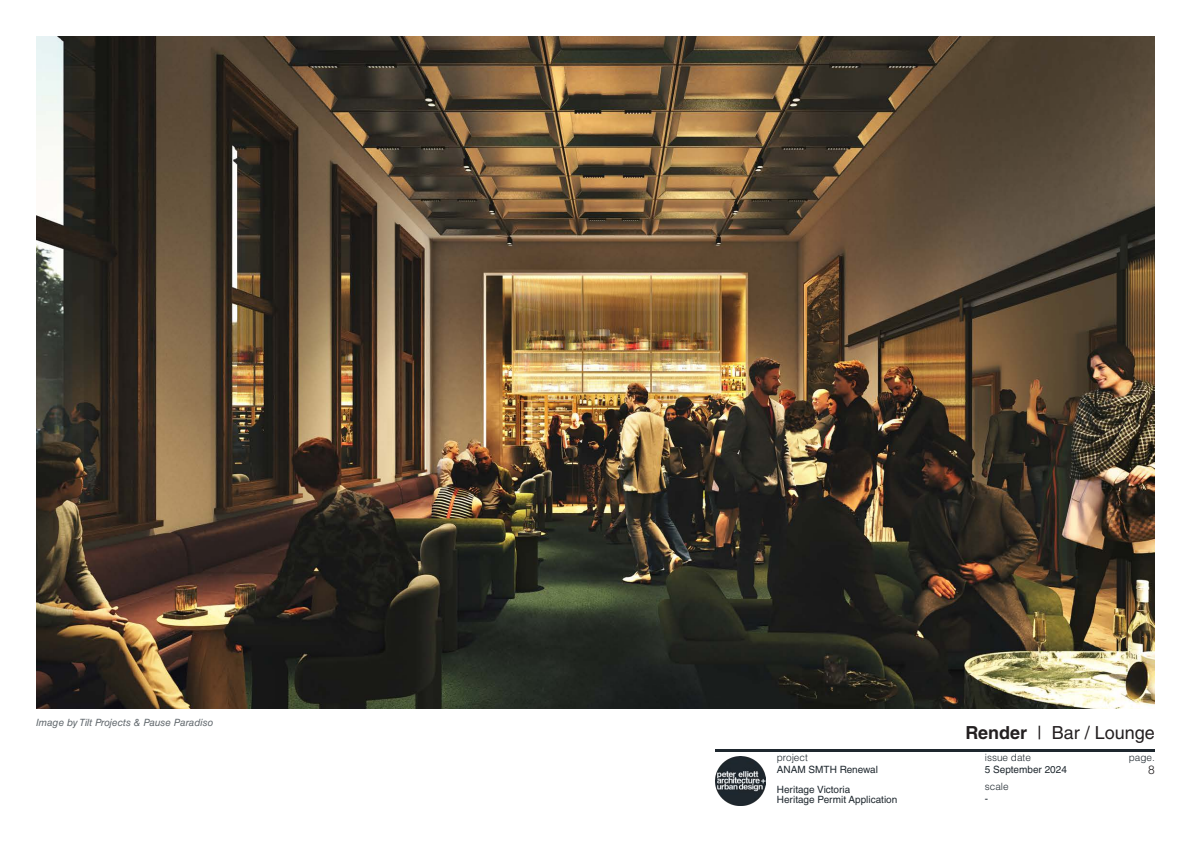
<style>
.page{position:relative;width:1191px;height:842px;background:#fff}
.page>*{position:absolute;margin:0;border:0;box-sizing:border-box;transform-origin:0 0}
.t1{font:18px "Helvetica LT Std";color:#231f20}
.t2{font:300 12px "Helvetica LT Std";color:#231f20}
.t3{font:10px/20px "Helvetica LT Std";color:#1e272e}
.t4{font:italic 10px "Helvetica LT Std";color:#61686d}
.t5{font:300 10px "Helvetica LT Std";color:#1e272e}
.s1{font-weight:700}
</style>
<div class="page">
<hr style="left:716px;top:748px;width:439px;height:3px;background:#1e272e">
<img style="left:716px;top:756px;width:49px;height:50px">
<img style="left:36px;top:36px;width:1119px;height:673px">
<p class="t4" style="left:36px;top:716px;width:179px">Image by Tilt Projects &amp; Pause Paradiso</p>
<p class="t1" style="left:965px;top:722px;width:191px"><span class="s1">Render</span> | Bar / Lounge</p>
<p class="t5" style="left:777px;top:752px;width:32px">project</p>
<p class="t5" style="left:984px;top:752px;width:48px">issue date</p>
<p class="t5" style="left:1128px;top:752px;width:28px">page.</p>
<p class="t5" style="left:984px;top:780px;width:25px">scale</p>
<p class="t3" style="left:777px;top:759px;width:103px">ANAM SMTH Renewal<br>Heritage Victoria</p>
<p class="t3" style="left:777px;top:789px;width:122px">Heritage Permit Application</p>
<p class="t3" style="left:984px;top:759px;width:84px">5 September 2024</p>
<p class="t2" style="left:1148px;top:762px;width:8px">8</p>
<p class="t3" style="left:984px;top:788px;width:5px">-</p>
</div>
